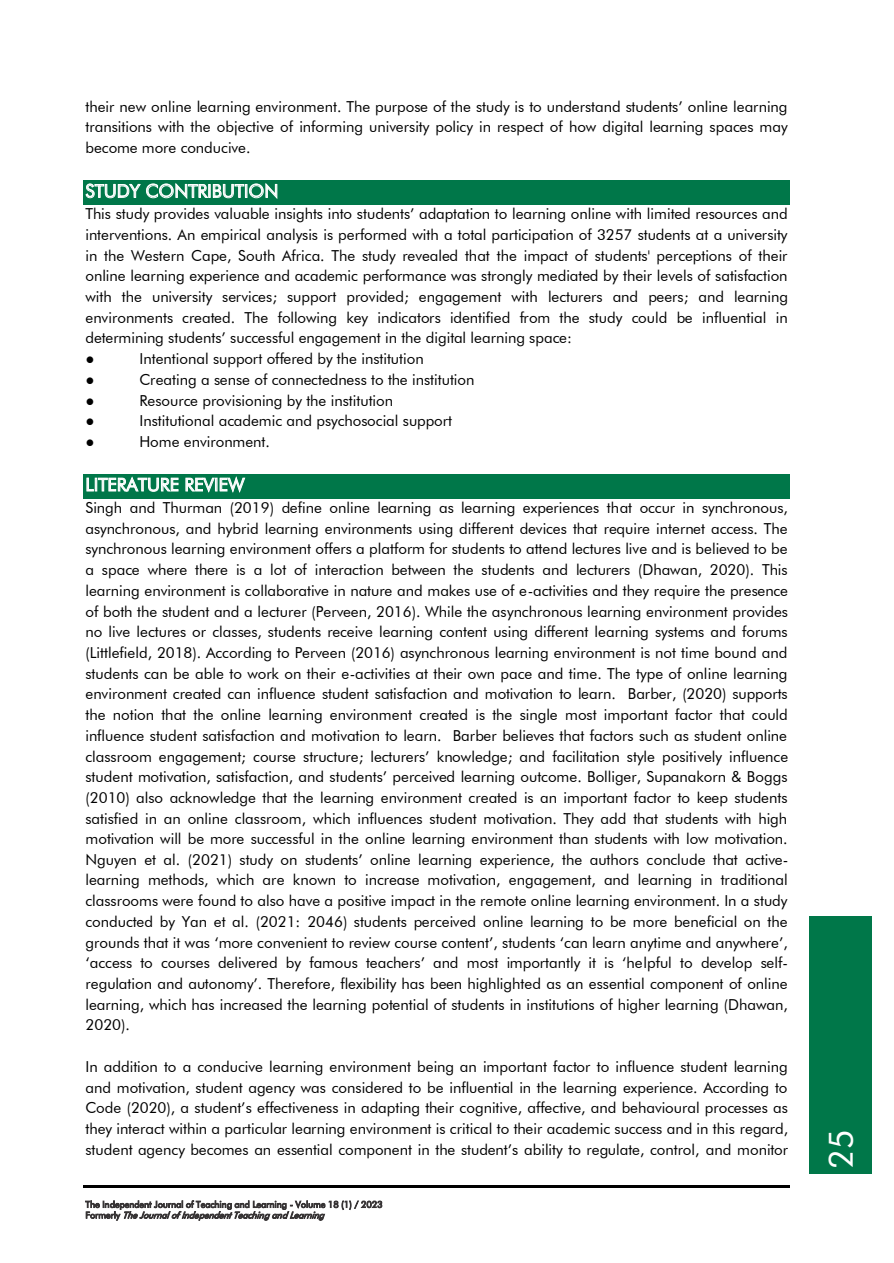
<style>
.page{position:relative;width:894px;height:1263px;background:#fff}
.page>*{position:absolute;margin:0;border:0;box-sizing:border-box;transform-origin:0 0}
.t1{font:33.15px "Futura BT";color:#fff}
.t2{font:18px "Futura BT";color:#fff}
.t3{font:15.15px/20.7px "Futura BT";color:#000;text-align:justify}
.t4{font:15.15px "Calibri";color:#000}
.t5{font:9px/10.8px "Futura BT";color:#373435}
.s1{font-style:italic}
</style>
<div class="page">
<hr style="left:83px;top:1185px;width:706px;height:3px;background:#000">
<div style="left:809px;top:915px;width:62px;height:258px;background:#007749"></div>
<div style="left:83px;top:180px;width:706px;height:25px;background:#007749"></div>
<div style="left:83px;top:474px;width:706px;height:24px;background:#007749"></div>
<p class="t3" style="left:85px;top:96px;width:703px">their new online learning environment. The purpose of the study is to understand students’ online learning transitions with the objective of informing university policy in respect of how digital learning spaces may become more conducive.</p>
<p class="t2" style="left:85px;top:180px;width:194px">STUDY CONTRIBUTION</p>
<p class="t3" style="left:85px;top:203px;width:703px">This study provides valuable insights into students’ adaptation to learning online with limited resources and interventions. An empirical analysis is performed with a total participation of 3257 students at a university in the Western Cape, South Africa. The study revealed that the impact of students' perceptions of their online learning experience and academic performance was strongly mediated by their levels of satisfaction with the university services; support provided; engagement with lecturers and peers; and learning environments created. The following key indicators identified from the study could be influential in determining students’ successful engagement in the digital learning space:</p>
<p class="t4" style="left:85px;top:349px;width:11px">●</p>
<p class="t3" style="left:139px;top:348px;width:286px">Intentional support offered by the institution</p>
<p class="t4" style="left:85px;top:369px;width:11px">●</p>
<p class="t3" style="left:139px;top:369px;width:336px">Creating a sense of connectedness to the institution</p>
<p class="t4" style="left:85px;top:390px;width:11px">●</p>
<p class="t3" style="left:139px;top:390px;width:255px">Resource provisioning by the institution</p>
<p class="t4" style="left:85px;top:410px;width:11px">●</p>
<p class="t3" style="left:139px;top:410px;width:314px">Institutional academic and psychosocial support</p>
<p class="t4" style="left:85px;top:431px;width:11px">●</p>
<p class="t3" style="left:139px;top:431px;width:132px">Home environment.</p>
<p class="t2" style="left:85px;top:473px;width:160px">LITERATURE REVIEW</p>
<p class="t3" style="left:85px;top:497px;width:704px">Singh and Thurman (2019) define online learning as learning experiences that occur in synchronous, asynchronous, and hybrid learning environments using different devices that require internet access. The synchronous learning environment offers a platform for students to attend lectures live and is believed to be a space where there is a lot of interaction between the students and lecturers (Dhawan, 2020). This learning environment is collaborative in nature and makes use of e-activities and they require the presence of both the student and a lecturer (Perveen, 2016). While the asynchronous learning environment provides no live lectures or classes, students receive learning content using different learning systems and forums (Littlefield, 2018). According to Perveen (2016) asynchronous learning environment is not time bound and students can be able to work on their e-activities at their own pace and time. The type of online learning environment created can influence student satisfaction and motivation to learn. Barber, (2020) supports the notion that the online learning environment created is the single most important factor that could influence student satisfaction and motivation to learn. Barber believes that factors such as student online classroom engagement; course structure; lecturers’ knowledge; and facilitation style positively influence student motivation, satisfaction, and students’ perceived learning outcome. Bolliger, Supanakorn &amp; Boggs (2010) also acknowledge that the learning environment created is an important factor to keep students satisfied in an online classroom, which influences student motivation. They add that students with high motivation will be more successful in the online learning environment than students with low motivation.<br>Nguyen et al. (2021) study on students’ online learning experience, the authors conclude that active&shy;learning methods, which are known to increase motivation, engagement, and learning in traditional classrooms were found to also have a positive impact in the remote online learning environment. In a study conducted by Yan et al. (2021: 2046) students perceived online learning to be more beneficial on the grounds that it was ‘more convenient to review course content’, students ‘can learn anytime and anywhere’, ‘access to courses delivered by famous teachers’ and most importantly it is ‘helpful to develop self&shy;regulation and autonomy’. Therefore, flexibility has been highlighted as an essential component of online learning, which has increased the learning potential of students in institutions of higher learning (Dhawan, 2020).</p>
<p class="t3" style="left:85px;top:1055px;width:704px">In addition to a conducive learning environment being an important factor to influence student learning and motivation, student agency was considered to be influential in the learning experience. According to Code (2020), a student’s effectiveness in adapting their cognitive, affective, and behavioural processes as they interact within a particular learning environment is critical to their academic success and in this regard, student agency becomes an essential component in the student’s ability to regulate, control, and monitor</p>
<p class="t5" style="left:85px;top:1198px;width:298px">The Independent Journal of Teaching and Learning - Volume 18 (1) / 2023<br>F o r m e r l y <span class="s1">TheJournalofIndependentTeachingandLearning</span></p>
<h1 class="t1" style="left:820px;top:1168px;width:40px;rotate:-90deg">25</h1>
</div>
